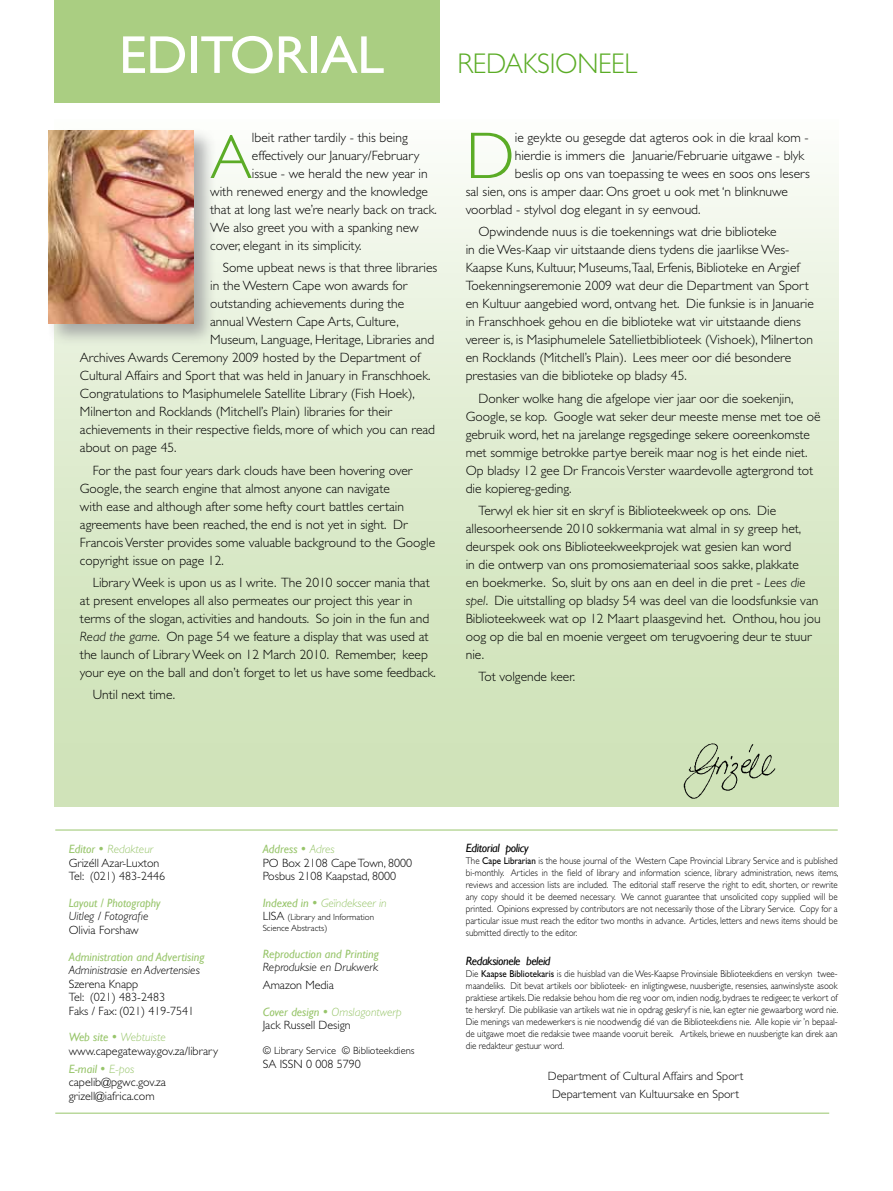
<style>
.page{position:relative;width:893px;height:1191px;background:#fff}
.page>*{position:absolute;margin:0;border:0;box-sizing:border-box;transform-origin:0 0}
.t1{font:300 66.3px "Gill Sans";color:#5bac26}
.t2{font:300 62.55px "Gill Sans";color:#5bac26}
.t3{font:53.55px "Gill Sans";letter-spacing:-.01em;color:#fff}
.t4{font:300 28.5px "Gill Sans";letter-spacing:-.01em;color:#5bac26;scale:.96 1}
.t5{font:300 13.5px/18px "Gill Sans";color:#000}
.t6{font:300 12px/13.5px "Gill Sans";color:#000}
.t7{font:italic 12px "Gill Sans";color:#98c56b}
.t8{font:italic 300 12px "Gill Sans";color:#000}
.t9{font:italic 12px "Gill Sans";letter-spacing:-.03em;color:#000}
.t10{font:italic 300 12px "Gill Sans";color:#98c56b}
.t11{font:300 10.5px "Gill Sans";color:#000}
.t12{font:300 9.9px/12px "Gill Sans";color:#000;text-align:justify;scale:.91 1}
.t13{font:300 9px/10.5px "Gill Sans";color:#000}
.s1{font-style:italic}
.s2{font-weight:400;font-style:italic;color:#98c56b}
.s3{color:#98c56b}
.s4{font-style:italic;color:#98c56b}
.s5{font-weight:400}
.s6{font-size:12px}
</style>
<div class="page">
<div style="left:54px;top:0;width:385px;height:102px;background:#aace82"></div>
<div style="left:54px;top:119px;width:784px;height:687px;background:linear-gradient(to bottom,#f8fbf5,#cadfb0)"></div>
<img style="left:680px;top:732px;width:102px;height:70px">
<div style="left:46px;top:128px;width:170px;height:218px;background:#929395;opacity:.75"></div>
<img style="left:49px;top:131px;width:144px;height:192px">
<hr style="left:55px;top:829px;width:783px;height:1px;background:#98c56b">
<hr style="left:55px;top:1112px;width:774px;height:1px;background:#98c56b">
<h3 class="t3" style="left:119px;top:24px;width:267px">EDITORIAL</h3>
<h3 class="t4" style="left:457px;top:48px;width:189px">REDAKSIONEEL</h3>
<h2 class="t2" style="left:210px;top:122px;width:43px">A</h2>
<p class="t5" style="left:252px;top:129px;width:157px">lbeit rather tardily - this being</p>
<p class="t5" style="left:252px;top:147px;width:169px">effectively our January/February</p>
<p class="t5" style="left:252px;top:165px;width:177px">issue - we herald the new year in</p>
<p class="t5" style="left:210px;top:183px;width:219px">with renewed energy and the knowledge</p>
<p class="t5" style="left:210px;top:201px;width:228px">that at long last we’re nearly back on track.</p>
<p class="t5" style="left:210px;top:219px;width:210px">We also greet you with a spanking new</p>
<p class="t5" style="left:210px;top:237px;width:153px">cover, elegant in its simplicity.</p>
<p class="t5" style="left:223px;top:259px;width:216px">Some upbeat news is that three libraries</p>
<p class="t5" style="left:210px;top:277px;width:199px">in the Western Cape won awards for</p>
<p class="t5" style="left:210px;top:295px;width:196px">outstanding achievements during the</p>
<p class="t5" style="left:210px;top:313px;width:190px">annual Western Cape Arts, Culture,</p>
<p class="t5" style="left:210px;top:331px;width:226px">Museum, Language, Heritage, Libraries and</p>
<p class="t5" style="left:80px;top:349px;width:342px">Archives Awards Ceremony 2009 hosted by the Department of</p>
<p class="t5" style="left:80px;top:367px;width:352px">Cultural Affairs and Sport that was held in January in Franschhoek.</p>
<p class="t5" style="left:80px;top:385px;width:336px">Congratulations to Masiphumelele Satellite Library (Fish Hoek),</p>
<p class="t5" style="left:80px;top:403px;width:314px">Milnerton and Rocklands (Mitchell’s Plain) libraries for their</p>
<p class="t5" style="left:80px;top:421px;width:357px">achievements in their respective fields, more of which you can read</p>
<p class="t5" style="left:80px;top:439px;width:98px">about on page 45.</p>
<p class="t5" style="left:80px;top:461px;width:357px;text-indent:13px">For the past four years dark clouds have been hovering over Google, the search engine that almost anyone can navigate<br>with ease and although after some hefty court battles certain agreements have been reached, the end is not yet in sight. Dr Francois Verster provides some valuable background to the Google copyright issue on page 12.</p>
<p class="t5" style="left:80px;top:573px;width:357px;text-indent:13px">Library Week is upon us as I write. The 2010 soccer mania that at present envelopes all also permeates our project this year in terms of the slogan, activities and handouts. So join in the fun and <span class="s1">Read the game</span>. On page 54 we feature a display that was used at the launch of Library Week on 12 March 2010. Remember, keep your eye on the ball and don’t forget to let us have some feedback.</p>
<p class="t5" style="left:93px;top:685px;width:84px">Until next time.</p>
<h1 class="t1" style="left:466px;top:118px;width:51px">D</h1>
<p class="t5" style="left:515px;top:129px;width:296px">ie geykte ou gesegde dat agteros ook in die kraal kom -</p>
<p class="t5" style="left:515px;top:147px;width:291px">hierdie is immers die Januarie/Februarie uitgawe - blyk</p>
<p class="t5" style="left:515px;top:165px;width:297px">beslis op ons van toepassing te wees en soos ons lesers</p>
<p class="t5" style="left:466px;top:183px;width:324px">sal sien, ons is amper daar. Ons groet u ook met ‘n blinknuwe</p>
<p class="t5" style="left:466px;top:201px;width:236px">voorblad - stylvol dog elegant in sy eenvoud.</p>
<p class="t5" style="left:466px;top:223px;width:350px;text-indent:13px">Opwindende nuus is die toekennings wat drie biblioteke<br>in die Wes-Kaap vir uitstaande diens tydens die jaarlikse Wes-Kaapse Kuns, Kultuur, Museums,Taal, Erfenis, Biblioteke en Argief Toekenningseremonie 2009 wat deur die Department van Sport en Kultuur aangebied word, ontvang het. Die funksie is in Januarie in Franschhoek gehou en die biblioteke wat vir uitstaande diens vereer is, is Masiphumelele Satellietbiblioteek (Vishoek), Milnerton en Rocklands (Mitchell’s Plain). Lees meer oor dié besondere prestasies van die biblioteke op bladsy 45.</p>
<p class="t5" style="left:466px;top:389px;width:356px;text-indent:13px">Donker wolke hang die afgelope vier jaar oor die soekenjin, Google, se kop. Google wat seker deur meeste mense met toe oë gebruik word, het na jarelange regsgedinge sekere ooreenkomste met sommige betrokke partye bereik maar nog is het einde niet.<br>Op bladsy 12 gee Dr Francois Verster waardevolle agtergrond tot die kopiereg-geding.</p>
<p class="t5" style="left:466px;top:501px;width:356px;text-indent:13px">Terwyl ek hier sit en skryf is Biblioteekweek op ons. Die allesoorheersende 2010 sokkermania wat almal in sy greep het, deurspek ook ons Biblioteekweekprojek wat gesien kan word<br>in die ontwerp van ons promosiemateriaal soos sakke, plakkate<br>en boekmerke. So, sluit by ons aan en deel in die pret - <span class="s1">Lees die spel</span>. Die uitstalling op bladsy 54 was deel van die loodsfunksie van Biblioteekweek wat op 12 Maart plaasgevind het. Onthou, hou jou oog op die bal en moenie vergeet om terugvoering deur te stuur nie.</p>
<p class="t5" style="left:478px;top:667px;width:98px">Tot volgende keer.</p>
<p class="t6" style="left:69px;top:842px;width:98px"><span class="s2">Editor</span> <span class="s3">•</span> <span class="s4">Redakteur<br></span>Grizéll Azar-Luxton<br>Tel: (021) 483-2446</p>
<p class="t7" style="left:69px;top:895px;width:93px">Layout / Photography</p>
<p class="t8" style="left:69px;top:909px;width:81px">Uitleg / Fotografie</p>
<p class="t6" style="left:69px;top:923px;width:72px">Olivia Forshaw</p>
<p class="t7" style="left:69px;top:949px;width:137px">Administration and Advertising</p>
<p class="t8" style="left:69px;top:963px;width:133px">Administrasie en Advertensies</p>
<p class="t6" style="left:69px;top:977px;width:127px">Szerena Knapp<br>Tel: (021) 483-2483<br>Faks / Fax: (021) 419-7541</p>
<p class="t6" style="left:69px;top:1030px;width:151px"><span class="s2">Web site</span> <span class="s3">•</span> <span class="s4">Webtuiste </span>www.capegateway.gov.za/library</p>
<p class="t6" style="left:69px;top:1062px;width:99px"><span class="s2">E-mail</span> <span class="s3">•</span> <span class="s4">E-pos </span>capelib@pgwc.gov.za grizell@iafrica.com</p>
<p class="t6" style="left:263px;top:842px;width:151px"><span class="s2">Address</span> <span class="s3">•</span> <span class="s4">Adres<br></span>PO Box 2108 Cape Town, 8000<br>Posbus 2108 Kaapstad, 8000</p>
<p class="t10" style="left:263px;top:896px;width:126px"><span class="s5">Indexed in</span> • Geïndekseer in</p>
<p class="t13" style="left:263px;top:912px;width:113px"><span class="s6">LISA</span> (Library and Information<br>Science Abstracts)</p>
<p class="t7" style="left:263px;top:946px;width:118px">Reproduction and Printing</p>
<p class="t8" style="left:263px;top:960px;width:117px">Reproduksie en Drukwerk</p>
<p class="t6" style="left:263px;top:978px;width:73px">Amazon Media</p>
<p class="t6" style="left:263px;top:1005px;width:141px"><span class="s2">Cover design</span> <span class="s3">•</span> <span class="s4">Omslagontwerp<br></span>Jack Russell Design</p>
<p class="t11" style="left:263px;top:1045px;width:153px">© Library Service © Biblioteekdiens</p>
<p class="t6" style="left:263px;top:1057px;width:99px">SA ISSN 0 008 5790</p>
<p class="t9" style="left:466px;top:841px;width:64px">Editorial policy</p>
<p class="t12" style="left:466px;top:855px;width:411px">The <span class="s5">Cape Librarian</span> is the house journal of the Western Cape Provincial Library Service and is published bi-monthly. Articles in the field of library and information science, library administration, news items, reviews and accession lists are included. The editorial staff reserve the right to edit, shorten, or rewrite any copy should it be deemed necessary. We cannot guarantee that unsolicited copy supplied will be printed. Opinions expressed by contributors are not necessarily those of the Library Service. Copy for a particular issue must reach the editor two months in advance. Articles, letters and news items should be submitted directly to the editor.</p>
<p class="t9" style="left:466px;top:953px;width:86px">Redaksionele beleid</p>
<p class="t12" style="left:466px;top:967px;width:411px">Die <span class="s5">Kaapse Bibliotekaris</span> is die huisblad van die Wes-Kaapse Provinsiale Biblioteekdiens en verskyn twee&shy;maandeliks. Dit bevat artikels oor biblioteek- en inligtingwese, nuusberigte, resensies, aanwinslyste asook praktiese artikels. Die redaksie behou hom die reg voor om, indien nodig, bydraes te redigeer, te verkort of te herskryf. Die publikasie van artikels wat nie in opdrag geskryf is nie, kan egter nie gewaarborg word nie.<br>Die menings van medewerkers is nie noodwendig dié van die Biblioteekdiens nie. Alle kopie vir ’n bepaal&shy;de uitgawe moet die redaksie twee maande vooruit bereik. Artikels, briewe en nuusberigte kan direk aan die redakteur gestuur word.</p>
<p class="t6" style="left:548px;top:1067px;width:197px;line-height:17.7px;text-align:center">Department of Cultural Affairs and Sport<br>Departement van Kultuursake en Sport</p>
</div>
